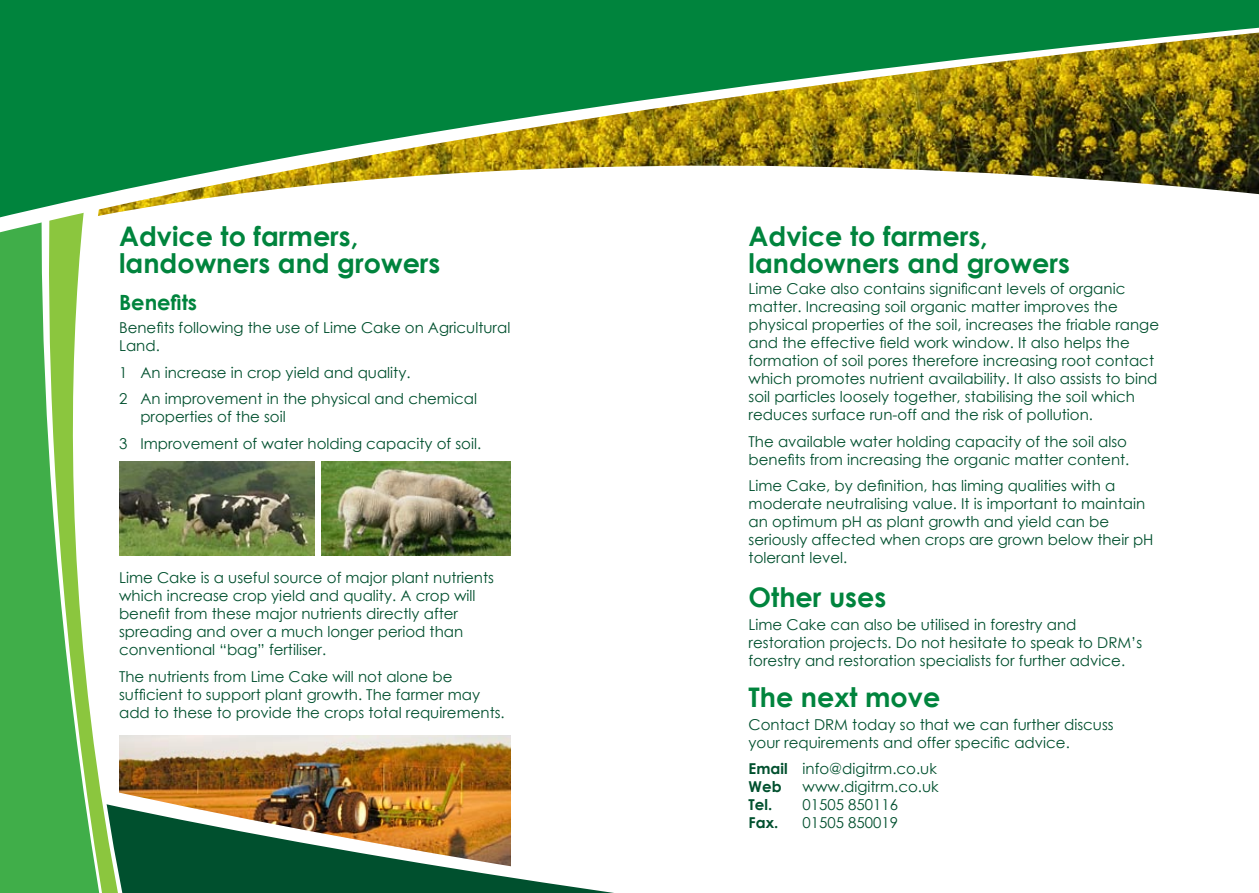
<style>
.page{position:relative;width:1259px;height:893px;background:#fff}
.page>*{position:absolute;margin:0;border:0;box-sizing:border-box;transform-origin:0 0}
.t1{font:700 27px/27px "Century Gothic";color:#00843d}
.Sub_Heading{font:700 21px "Century Gothic";color:#00843d}
.Body_text{font:15px/18px "Century Gothic";color:#00502e}
.Body_text-2{font:700 15px "Century Gothic";color:#00502e}
.s1{font-weight:700}
</style>
<div class="page">
<img style="left:148px;top:735px;width:362px;height:26px">
<img style="left:148px;top:761px;width:363px;height:15px">
<img style="left:148px;top:776px;width:466px;height:117px">
<svg style="left:123px;top:555px;width:25px;height:338px"></svg>
<svg style="left:107px;top:555px;width:16px;height:338px"></svg>
<svg style="left:0;top:236px;width:104px;height:657px;fill:#40ae49"></svg>
<svg style="left:0;top:0;width:1259px;height:221px"></svg>
<img style="left:119px;top:461px;width:195px;height:94px">
<img style="left:322px;top:461px;width:188px;height:94px">
<p class="t1" style="left:119px;top:221px;width:323px">Advice to farmers, landowners and growers</p>
<p class="t1" style="left:748px;top:221px;width:323px">Advice to farmers, landowners and growers</p>
<p class="Sub_Heading" style="left:119px;top:287px;width:80px">Benefits</p>
<p class="Body_text" style="left:748px;top:280px;width:412px">Lime Cake also contains significant levels of organic matter. Increasing soil organic matter improves the physical properties of the soil, increases the friable range and the effective field work window. It also helps the formation of soil pores therefore increasing root contact which promotes nutrient availability. It also assists to bind soil particles loosely together, stabilising the soil which reduces surface run-off and the risk of pollution.</p>
<p class="Body_text" style="left:748px;top:432px;width:382px">The available water holding capacity of the soil also benefits from increasing the organic matter content.</p>
<p class="Body_text" style="left:748px;top:477px;width:406px">Lime Cake, by definition, has liming qualities with a moderate neutralising value. It is important to maintain an optimum pH as plant growth and yield can be seriously affected when crops are grown below their pH tolerant level.</p>
<p class="Body_text" style="left:119px;top:318px;width:393px">Benefits following the use of Lime Cake on Agricultural<br>Land.</p>
<p class="Body_text" style="left:119px;top:363px;width:293px">1 An increase in crop yield and quality.</p>
<p class="Body_text" style="left:140px;top:389px;width:338px;text-indent:-21px">2 An improvement in the physical and chemical properties of the soil</p>
<p class="Body_text" style="left:119px;top:434px;width:363px">3 Improvement of water holding capacity of soil.</p>
<p class="Body_text" style="left:119px;top:568px;width:376px">Lime Cake is a useful source of major plant nutrients which increase crop yield and quality. A crop will benefit from these major nutrients directly after spreading and over a much longer period than conventional “bag” fertiliser.</p>
<p class="Body_text" style="left:119px;top:667px;width:387px">The nutrients from Lime Cake will not alone be sufficient to support plant growth. The farmer may add to these to provide the crops total requirements.</p>
<p class="t1" style="left:748px;top:583px;width:139px">Other uses</p>
<p class="Body_text" style="left:748px;top:615px;width:395px">Lime Cake can also be utilised in forestry and restoration projects. Do not hesitate to speak to DRM’s forestry and restoration specialists for further advice.</p>
<p class="t1" style="left:748px;top:683px;width:193px">The next move</p>
<p class="Body_text" style="left:748px;top:715px;width:366px">Contact DRM today so that we can further discuss your requirements and offer specific advice.</p>
<p class="Body_text" style="left:748px;top:759px;width:190px"><span class="s1">Email</span> info@digitrm.co.uk</p>
<p class="Body_text-2" style="left:748px;top:775px;width:35px">Web</p>
<p class="Body_text" style="left:802px;top:777px;width:138px">www.digitrm.co.uk</p>
<p class="Body_text-2" style="left:748px;top:793px;width:25px">Tel.</p>
<p class="Body_text" style="left:802px;top:795px;width:97px">01505 850116</p>
<p class="Body_text-2" style="left:748px;top:811px;width:31px">Fax.</p>
<p class="Body_text" style="left:802px;top:813px;width:97px">01505 850019</p>
</div>
